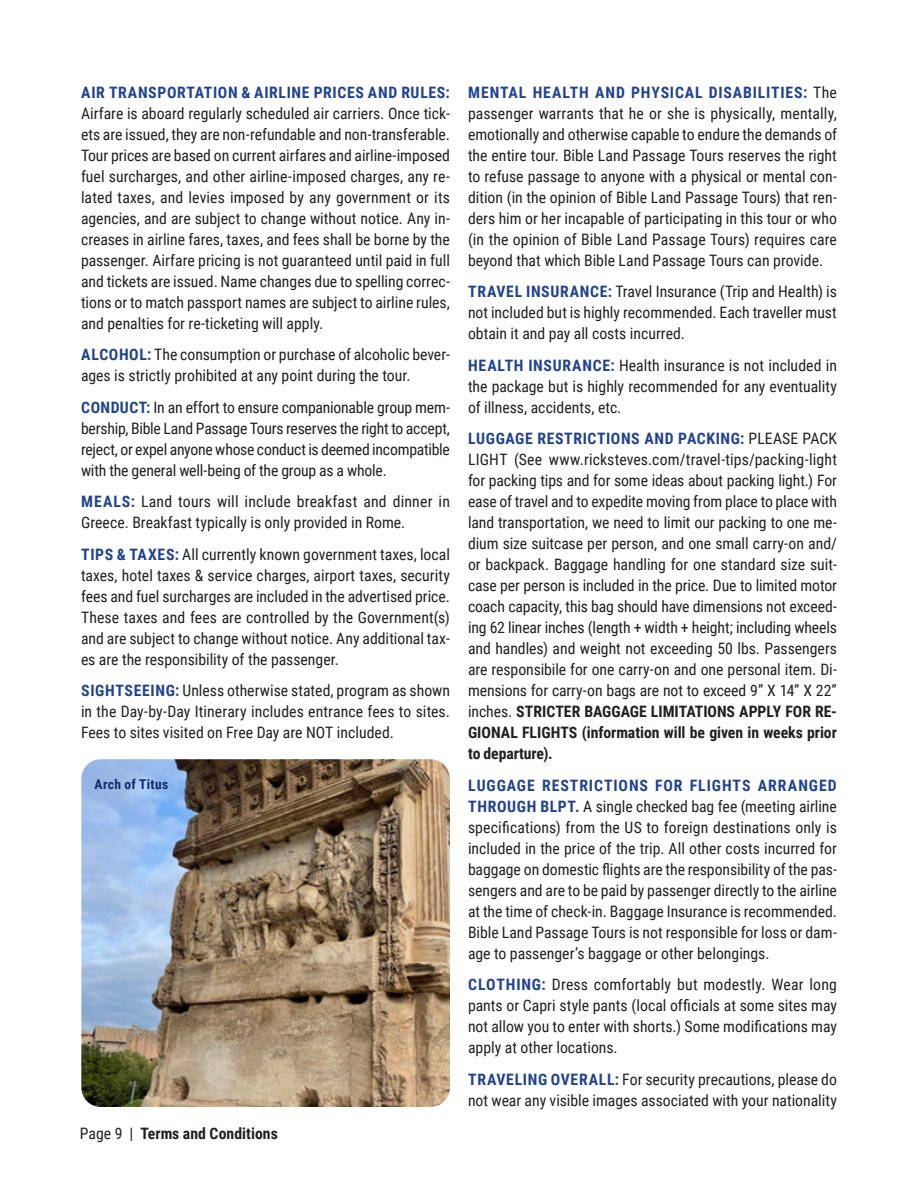
<style>
.page{position:relative;width:918px;height:1188px;background:#fff}
.page>*{position:absolute;margin:0;border:0;box-sizing:border-box;transform-origin:0 0}
.Paragraph{font:15.75px/21px "Roboto Condensed";color:#231f20;text-align:justify}
.Paragraph-2{font:700 15.75px "Roboto Condensed";color:#231f20}
.Photo_title{font:700 13.5px "Roboto Condensed";letter-spacing:.025em;color:#122c6b}
.s1{font-weight:700;color:#21438f}
.s2{font-weight:400}
.s3{font-weight:700}
</style>
<div class="page">
<img style="left:81px;top:759px;width:369px;height:348px">
<p class="Paragraph" style="left:81px;top:81px;width:371px"><span class="s1">AIR TRANSPORTATION &amp; AIRLINE PRICES AND RULES:<br></span>Airfare is aboard regularly scheduled air carriers. Once tick&shy;ets are issued, they are non-refundable and non-transferable.<br>Tour prices are based on current airfares and airline-imposed fuel surcharges, and other airline-imposed charges, any re&shy;lated taxes, and levies imposed by any government or its agencies, and are subject to change without notice. Any in&shy;creases in airline fares, taxes, and fees shall be borne by the passenger. Airfare pricing is not guaranteed until paid in full and tickets are issued. Name changes due to spelling correc&shy;tions or to match passport names are subject to airline rules, and penalties for re-ticketing will apply.</p>
<p class="Paragraph" style="left:81px;top:343px;width:370px"><span class="s1">ALCOHOL:</span> The consumption or purchase of alcoholic bever&shy;ages is strictly prohibited at any point during the tour.</p>
<p class="Paragraph" style="left:81px;top:396px;width:371px"><span class="s1">CONDUCT:</span> In an effort to ensure companionable group mem&shy;bership, Bible Land Passage Tours reserves the right to accept, reject, or expel anyone whose conduct is deemed incompatible with the general well-being of the group as a whole.</p>
<p class="Paragraph" style="left:81px;top:490px;width:370px"><span class="s1">MEALS:</span> Land tours will include breakfast and dinner in<br>Greece. Breakfast typically is only provided in Rome.</p>
<p class="Paragraph" style="left:81px;top:543px;width:371px"><span class="s1">TIPS &amp; TAXES:</span> All currently known government taxes, local taxes, hotel taxes &amp; service charges, airport taxes, security fees and fuel surcharges are included in the advertised price.<br>These taxes and fees are controlled by the Government(s) and are subject to change without notice. Any additional tax&shy;es are the responsibility of the passenger.</p>
<p class="Paragraph" style="left:81px;top:679px;width:371px"><span class="s1">SIGHTSEEING:</span> Unless otherwise stated, program as shown in the Day-by-Day Itinerary includes entrance fees to sites.<br>Fees to sites visited on Free Day are NOT included.</p>
<p class="Photo_title" style="left:94px;top:774px;width:75px">Arch of Titus</p>
<p class="Paragraph-2" style="left:80px;top:1122px;width:199px"><span class="s2">Page 9 |</span> Terms and Conditions</p>
<p class="Paragraph" style="left:468px;top:81px;width:371px"><span class="s1">MENTAL HEALTH AND PHYSICAL DISABILITIES:</span> The passenger warrants that he or she is physically, mentally, emotionally and otherwise capable to endure the demands of the entire tour. Bible Land Passage Tours reserves the right to refuse passage to anyone with a physical or mental con&shy;dition (in the opinion of Bible Land Passage Tours) that ren&shy;ders him or her incapable of participating in this tour or who (in the opinion of Bible Land Passage Tours) requires care beyond that which Bible Land Passage Tours can provide.</p>
<p class="Paragraph" style="left:468px;top:280px;width:370px"><span class="s1">TRAVEL INSURANCE:</span> Travel Insurance (Trip and Health) is not included but is highly recommended. Each traveller must obtain it and pay all costs incurred.</p>
<p class="Paragraph" style="left:468px;top:354px;width:370px"><span class="s1">HEALTH INSURANCE:</span> Health insurance is not included in the package but is highly recommended for any eventuality of illness, accidents, etc.</p>
<p class="Paragraph" style="left:468px;top:427px;width:371px"><span class="s1">LUGGAGE RESTRICTIONS AND PACKING:</span> PLEASE PACK LIGHT (See www.ricksteves.com/travel-tips/packing-light for packing tips and for some ideas about packing light.) For ease of travel and to expedite moving from place to place with land transportation, we need to limit our packing to one me&shy;dium size suitcase per person, and one small carry-on and/ or backpack. Baggage handling for one standard size suit&shy;case per person is included in the price. Due to limited motor coach capacity, this bag should have dimensions not exceed&shy;ing 62 linear inches (length + width + height; including wheels and handles) and weight not exceeding 50 lbs. Passengers are responsibile for one carry-on and one personal item. Di&shy;mensions for carry-on bags are not to exceed 9” X 14” X 22” inches. <span class="s3">STRICTER BAGGAGE LIMITATIONS APPLY FOR RE-GIONAL FLIGHTS (information will be given in weeks prior to departure).</span></p>
<p class="Paragraph" style="left:468px;top:774px;width:371px"><span class="s1">LUGGAGE RESTRICTIONS FOR FLIGHTS ARRANGED THROUGH BLPT.</span> A single checked bag fee (meeting airline specifications) from the US to foreign destinations only is included in the price of the trip. All other costs incurred for baggage on domestic flights are the responsibility of the pas&shy;sengers and are to be paid by passenger directly to the airline at the time of check-in. Baggage Insurance is recommended.<br>Bible Land Passage Tours is not responsible for loss or dam&shy;age to passenger’s baggage or other belongings.</p>
<p class="Paragraph" style="left:468px;top:973px;width:371px"><span class="s1">CLOTHING:</span> Dress comfortably but modestly. Wear long pants or Capri style pants (local officials at some sites may not allow you to enter with shorts.) Some modifications may apply at other locations.</p>
<p class="Paragraph" style="left:468px;top:1068px;width:370px"><span class="s1">TRAVELING OVERALL:</span> For security precautions, please do not wear any visible images associated with your nationality</p>
</div>
